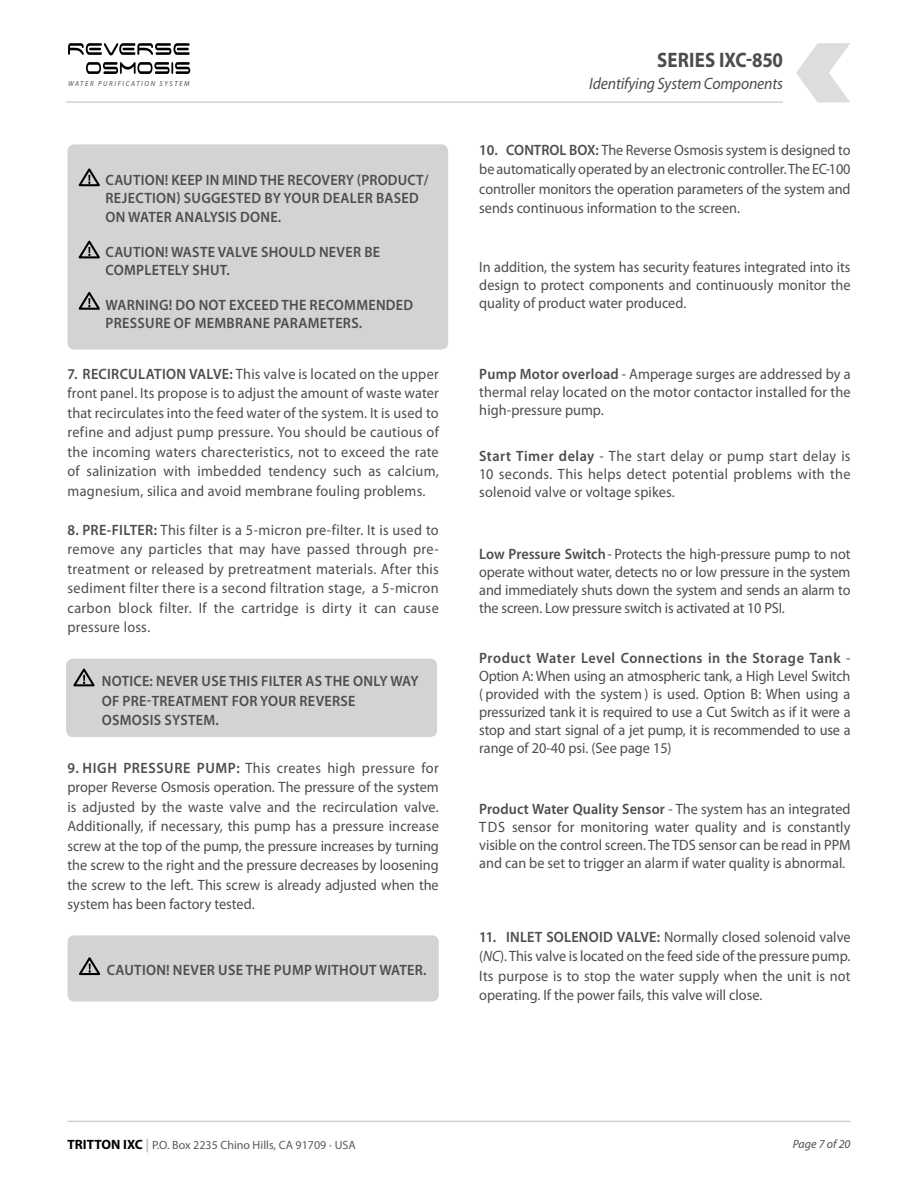
<style>
.page{position:relative;width:918px;height:1188px;background:#fff}
.page>*{position:absolute;margin:0;border:0;box-sizing:border-box;transform-origin:0 0}
.t1{font:700 21px "Myriad Pro";letter-spacing:.005em;color:#4d4d4f;scale:.9 1}
.t2{font:italic 16.5px "Myriad Pro";letter-spacing:-.01em;color:#4d4d4f;scale:.95 1}
.t3{font:15px/19.5px "Myriad Pro";color:#4d4d4f;text-align:justify;scale:.95 1}
.t4{font:600 15px/18px "Myriad Pro";letter-spacing:.02em;color:#4d4d4f;scale:.95 1}
.t5{font:12px "Myriad Pro";color:#58595b}
.t6{font:italic 12px "Myriad Pro";color:#4d4d4f}
.t7{font:italic 7.35px "Myriad Pro";letter-spacing:.23em;color:#4d4d4f;scale:.95 1}
.s1{font-weight:600}
.s2{font-style:italic}
.s3{font-weight:700;font-size:13.5px;color:#000}
.s4{font-weight:700;font-size:13.5px;color:#bcbec0}
.s5{color:#bcbec0}
</style>
<div class="page">
<hr style="left:68px;top:1121px;width:782px;height:1px;background:#bcbec0">
<svg style="left:86px;top:62px;width:104px;height:12px"></svg>
<svg style="left:68px;top:43px;width:122px;height:12px"></svg>
<svg style="left:796px;top:43px;width:54px;height:59px"></svg>
<hr style="left:66px;top:102px;width:717px;height:1px;background:#bcbec0">
<div style="left:68px;top:144px;width:380px;height:206px;background:#d1d3d4;border-radius:7px"></div>
<svg style="left:78px;top:168px;width:22px;height:19px"></svg>
<svg style="left:78px;top:240px;width:22px;height:19px"></svg>
<svg style="left:78px;top:292px;width:22px;height:18px"></svg>
<div style="left:68px;top:935px;width:371px;height:66px;background:#d1d3d4;border-radius:7px"></div>
<svg style="left:79px;top:957px;width:22px;height:19px"></svg>
<div style="left:66px;top:659px;width:371px;height:78px;background:#d1d3d4;border-radius:7px"></div>
<svg style="left:73px;top:668px;width:22px;height:19px"></svg>
<p class="t7" style="left:68px;top:79px;width:130px">WATER PURIFICATION SYSTEM</p>
<p class="t4" style="left:106px;top:170px;width:341px">CAUTION! KEEP IN MIND THE RECOVERY (PRODUCT/<br>REJECTION) SUGGESTED BY YOUR DEALER BASED</p>
<p class="t4" style="left:106px;top:208px;width:186px">ON WATER ANALYSIS DONE.</p>
<p class="t4" style="left:106px;top:243px;width:291px">CAUTION! WASTE VALVE SHOULD NEVER BE<br>COMPLETELY SHUT.</p>
<p class="t4" style="left:106px;top:295px;width:325px">WARNING! DO NOT EXCEED THE RECOMMENDED<br>PRESSURE OF MEMBRANE PARAMETERS.</p>
<p class="t3" style="left:68px;top:364px;width:392px"><span class="s1">7. RECIRCULATION VALVE:</span> This valve is located on the upper front panel. Its propose is to adjust the amount of waste water that recirculates into the feed water of the system. It is used to refine and adjust pump pressure. You should be cautious of the incoming waters charecteristics, not to exceed the rate of salinization with imbedded tendency such as calcium, magnesium, silica and avoid membrane fouling problems.</p>
<p class="t3" style="left:68px;top:520px;width:392px"><span class="s1">8. PRE-FILTER:</span> This filter is a 5-micron pre-filter. It is used to remove any particles that may have passed through pre&shy;treatment or released by pretreatment materials. After this sediment filter there is a second filtration stage, a 5-micron carbon block filter. If the cartridge is dirty it can cause pressure loss.</p>
<p class="t4" style="left:102px;top:671px;width:335px;line-height:19.5px">NOTICE: NEVER USE THIS FILTER AS THE ONLY WAY<br>OF PRE-TREATMENT FOR YOUR REVERSE<br>OSMOSIS SYSTEM.</p>
<p class="t3" style="left:68px;top:758px;width:392px"><span class="s1">9. HIGH PRESSURE PUMP:</span> This creates high pressure for proper Reverse Osmosis operation. The pressure of the system is adjusted by the waste valve and the recirculation valve.<br>Additionally, if necessary, this pump has a pressure increase screw at the top of the pump, the pressure increases by turning the screw to the right and the pressure decreases by loosening the screw to the left. This screw is already adjusted when the system has been factory tested.</p>
<p class="t4" style="left:107px;top:961px;width:338px">CAUTION! NEVER USE THE PUMP WITHOUT WATER.</p>
<h1 class="t1" style="left:657px;top:46px;width:141px">SERIES IXC-850</h1>
<p class="t2" style="left:589px;top:73px;width:205px">Identifying System Components</p>
<p class="t3" style="left:479px;top:140px;width:392px"><span class="s1">10. CONTROL BOX:</span> The Reverse Osmosis system is designed to be automatically operated by an electronic controller. The EC-100 controller monitors the operation parameters of the system and sends continuous information to the screen.</p>
<p class="t3" style="left:479px;top:258px;width:392px;line-height:18px">In addition, the system has security features integrated into its design to protect components and continuously monitor the quality of product water produced.</p>
<p class="t3" style="left:479px;top:364px;width:392px;line-height:18px"><span class="s1">Pump Motor overload</span> - Amperage surges are addressed by a thermal relay located on the motor contactor installed for the high-pressure pump.</p>
<p class="t3" style="left:479px;top:447px;width:392px;line-height:18px"><span class="s1">Start Timer delay</span> - The start delay or pump start delay is 10 seconds. This helps detect potential problems with the solenoid valve or voltage spikes.</p>
<p class="t3" style="left:479px;top:545px;width:392px;line-height:18px"><span class="s1">Low Pressure Switch</span> - Protects the high-pressure pump to not operate without water, detects no or low pressure in the system and immediately shuts down the system and sends an alarm to the screen. Low pressure switch is activated at 10 PSI.</p>
<p class="t3" style="left:479px;top:649px;width:392px;line-height:18px"><span class="s1">Product Water Level Connections in the Storage Tank</span> - Option A: When using an atmospheric tank, a High Level Switch ( provided with the system ) is used. Option B: When using a pressurized tank it is required to use a Cut Switch as if it were a stop and start signal of a jet pump, it is recommended to use a range of 20-40 psi. (See page 15)</p>
<p class="t3" style="left:479px;top:799px;width:392px;line-height:18px"><span class="s1">Product Water Quality Sensor</span> - The system has an integrated TDS sensor for monitoring water quality and is constantly visible on the control screen. The TDS sensor can be read in PPM and can be set to trigger an alarm if water quality is abnormal.</p>
<p class="t3" style="left:479px;top:927px;width:392px"><span class="s1">11. INLET SOLENOID VALVE:</span> Normally closed solenoid valve (<span class="s2">NC</span>). This valve is located on the feed side of the pressure pump.<br>Its purpose is to stop the water supply when the unit is not operating. If the power fails, this valve will close.</p>
<p class="t5" style="left:68px;top:1138px;width:290px"><span class="s3">TRITTON IXC</span> <span class="s4">|</span> P.O. Box 2235 Chino Hills, CA 91709 <span class="s5">•</span> USA</p>
<p class="t6" style="left:793px;top:1137px;width:59px">Page 7 of 20</p>
</div>
